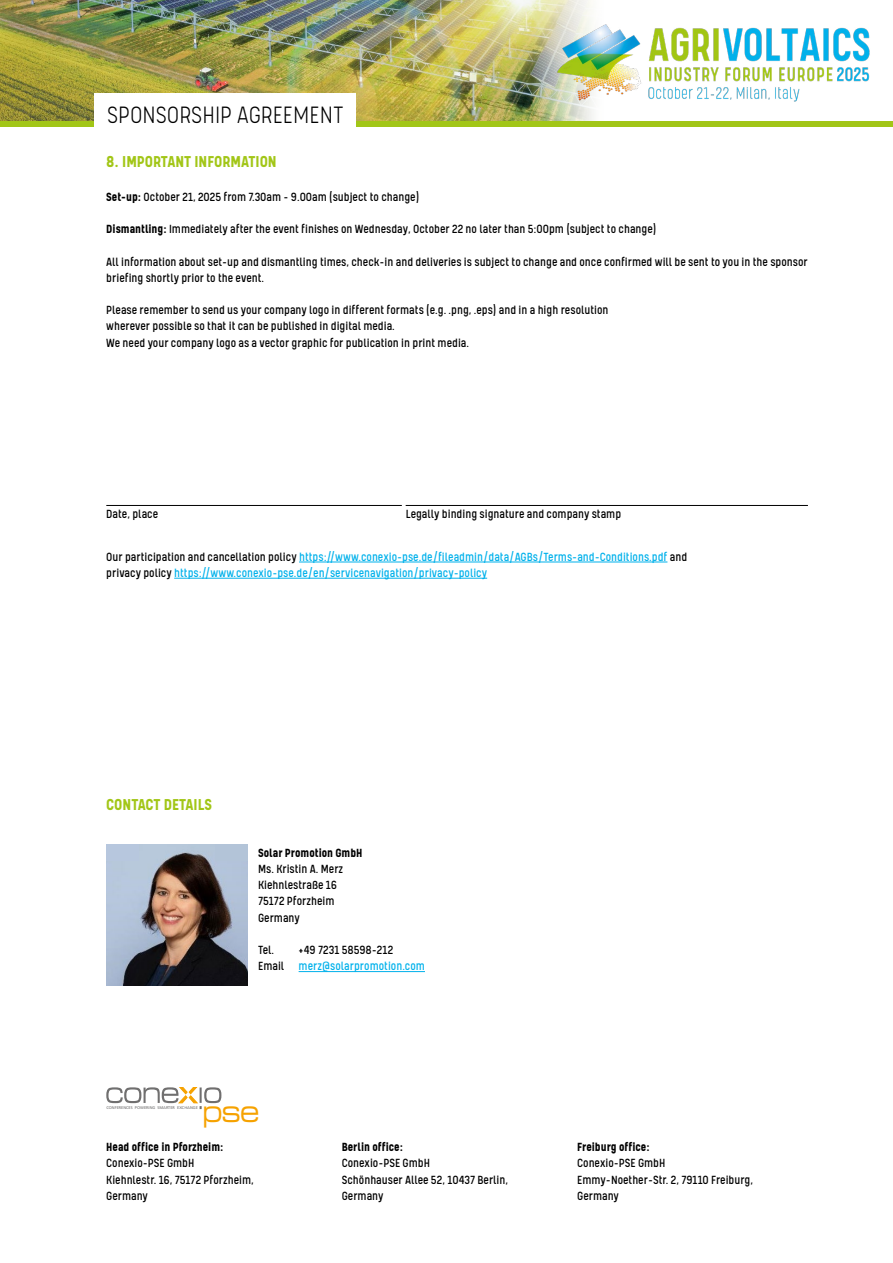
<style>
.page{position:relative;width:893px;height:1263px;background:#fff}
.page>*{position:absolute;margin:0;border:0;box-sizing:border-box;transform-origin:0 0}
.t1{font:500 33.45px "Micro";color:#f6a200;scale:.85 1}
.t2{font:300 27px "Kelpt Sans B1";color:#000}
.t3{font:700 18px "Kelpt Sans B1";color:#a2c617}
.t4{font:13.5px/16.2px "Kelpt Sans B1";color:#000}
.t5{font:13.5px/16.2px "Kelpt Sans B1";color:#00b1eb}
.t6{font:700 13.5px "Kelpt Sans B1";color:#000}
.t7{font:3.9px "Frutiger LT Std";letter-spacing:-.005em;color:#706f6f}
.s1{font-weight:700}
.s2{color:#000}
</style>
<div class="page">
<img style="left:0;top:0;width:532px;height:121px">
<img style="left:532px;top:0;width:62px;height:121px">
<div style="left:0;top:121px;width:893px;height:6px;background:#a2c617"></div>
<div style="left:94px;top:94px;width:262px;height:38px;background:#fff"></div>
<img style="left:557px;top:22px;width:313px;height:79px">
<hr style="left:299px;top:971px;width:126px;height:1px;background:#00b1eb">
<hr style="left:299px;top:562px;width:368px;height:1px;background:#00b1eb">
<hr style="left:174px;top:578px;width:313px;height:1px;background:#00b1eb">
<svg style="left:106px;top:1087px;width:115px;height:22px"></svg>
<hr style="left:106px;top:505px;width:296px;height:1px;background:#000">
<hr style="left:406px;top:505px;width:402px;height:1px;background:#000">
<img style="left:106px;top:845px;width:142px;height:141px">
<div style="left:106px;top:845px;width:33px;height:16px;background:#b7c7de"></div>
<div style="left:215px;top:845px;width:33px;height:16px;background:#b3c4d8"></div>
<h2 class="t2" style="left:107px;top:100px;width:238px">SPONSORSHIP AGREEMENT</h2>
<h3 class="t3" style="left:106px;top:152px;width:172px">8. IMPORTANT INFORMATION</h3>
<p class="t4" style="left:106px;top:188px;width:314px"><span class="s1">Set-up:</span> October 21, 2025 from 7.30am - 9.00am (subject to change)</p>
<p class="t4" style="left:106px;top:221px;width:552px"><span class="s1">Dismantling:</span> Immediately after the event finishes on Wednesday, October 22 no later than 5:00pm (subject to change)</p>
<p class="t4" style="left:106px;top:253px;width:703px">All information about set-up and dismantling times, check-in and deliveries is subject to change and once confirmed will be sent to you in the sponsor briefing shortly prior to the event.</p>
<p class="t4" style="left:106px;top:302px;width:504px">Please remember to send us your company logo in different formats (e.g. .png, .eps) and in a high resolution wherever possible so that it can be published in digital media.<br>We need your company logo as a vector graphic for publication in print media.</p>
<p class="t4" style="left:106px;top:505px;width:53px">Date, place</p>
<p class="t4" style="left:406px;top:505px;width:217px">Legally binding signature and company stamp</p>
<p class="t5" style="left:106px;top:548px;width:582px"><span class="s2">Our participation and cancellation policy</span> https://www.conexio-pse.de/fileadmin/data/AGBs/Terms-and-Conditions.pdf <span class="s2">and privacy policy</span> https://www.conexio-pse.de/en/servicenavigation/privacy-policy</p>
<h3 class="t3" style="left:106px;top:794px;width:107px">CONTACT DETAILS</h3>
<p class="t6" style="left:258px;top:845px;width:106px">Solar Promotion GmbH</p>
<p class="t4" style="left:258px;top:860px;width:87px">Ms. Kristin A. Merz<br>Kiehnlestraße 16<br>75172 Pforzheim<br>Germany</p>
<p class="t4" style="left:258px;top:941px;width:18px">Tel.</p>
<p class="t5" style="left:258px;top:941px;width:168px;text-indent:40px"><span class="s2">+49 7231 58598-212<br>Email</span> merz@solarpromotion.com</p>
<h1 class="t1" style="left:203px;top:1089px;width:67px">pse</h1>
<p class="t7" style="left:106px;top:1105px;width:93px">CONFERENCES POWERING SMARTER EXCHANGE</p>
<p class="t6" style="left:106px;top:1139px;width:119px">Head office in Pforzheim:</p>
<p class="t4" style="left:106px;top:1155px;width:149px">Conexio-PSE GmbH<br>Kiehnlestr. 16, 75172 Pforzheim,<br>Germany</p>
<p class="t6" style="left:342px;top:1139px;width:63px">Berlin office:</p>
<p class="t4" style="left:342px;top:1155px;width:168px">Conexio-PSE GmbH<br>Schönhauser Allee 52, 10437 Berlin,<br>Germany</p>
<p class="t6" style="left:577px;top:1139px;width:74px">Freiburg office:</p>
<p class="t4" style="left:577px;top:1155px;width:177px">Conexio-PSE GmbH<br>Emmy-Noether-Str. 2, 79110 Freiburg,<br>Germany</p>
</div>
